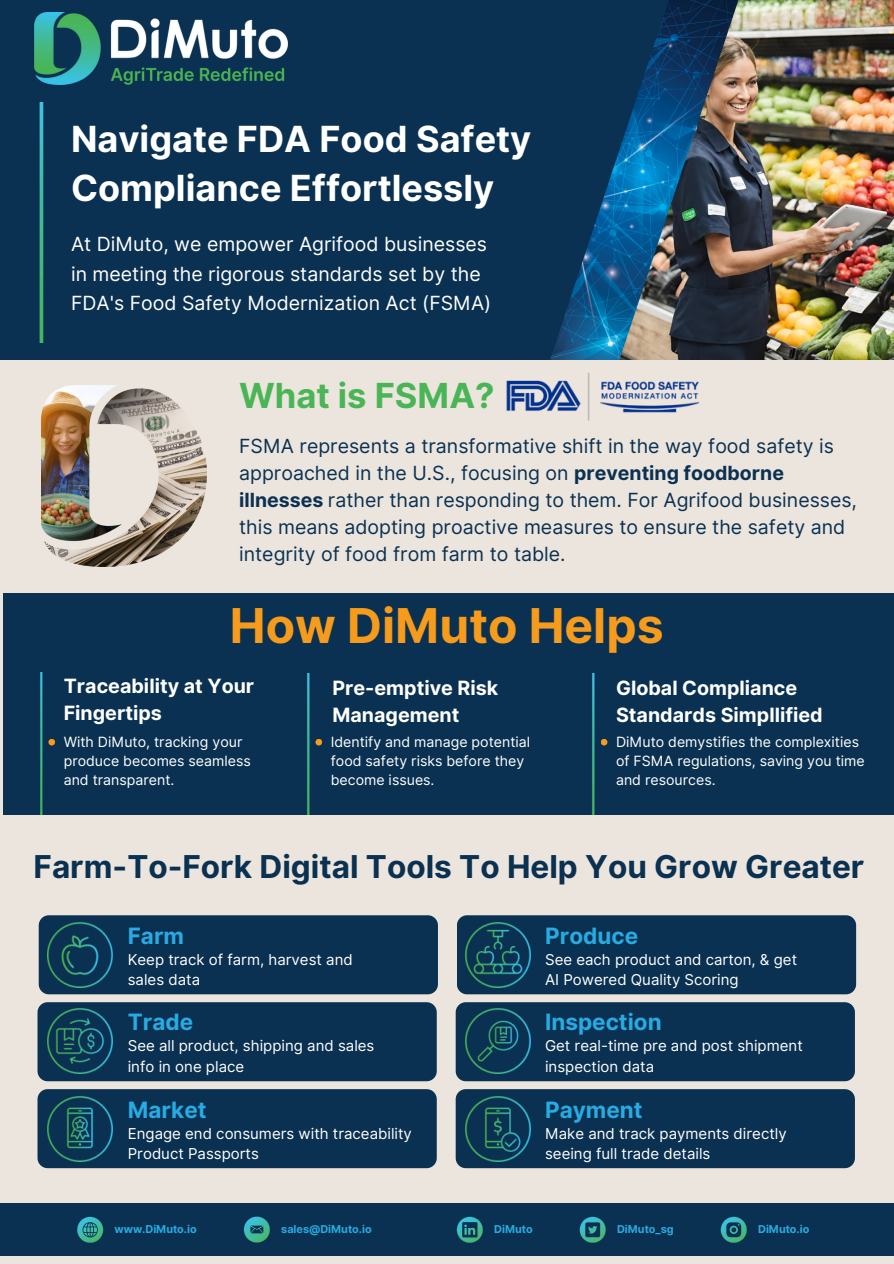
<style>
.page{position:relative;width:894px;height:1264px;background:#fff}
.page>*{position:absolute;margin:0;border:0;box-sizing:border-box;transform-origin:0 0}
.t1{font:700 48px "Inter";color:#f79b1c}
.t2{font:700 36px/49.5px "Inter";color:#fff}
.t3{font:700 34.5px "Inter";color:#4ab556}
.t4{font:700 31.5px "Inter";color:#0a3151}
.t5{font:700 22.5px "Inter";color:#27abe2}
.t6{font:700 19.65px/26.7px "Inter";color:#fff}
.t7{font:19.5px/27px "Inter";color:#0a3151}
.t8{font:19.5px/29.2px "Inter";color:#fff}
.t9{font:15px/20.2px "Inter";color:#fff}
.t10{font:14.1px/19.4px "Inter";color:#fff}
.t11{font:700 10.8px "Inter";color:#27abe2}
.s1{font-weight:700}
</style>
<div class="page">
<div style="left:0;top:0;width:893px;height:1263px;background:#ece5de"></div>
<div style="left:0;top:0;width:892px;height:359px;background:#0a3151"></div>
<img style="left:39px;top:102px;width:5px;height:240px">
<div style="left:0;top:1202px;width:893px;height:53px;background:#0a3151"></div>
<svg style="left:77px;top:1216px;width:26px;height:26px"></svg>
<svg style="left:456px;top:1216px;width:27px;height:26px"></svg>
<svg style="left:579px;top:1216px;width:26px;height:26px"></svg>
<svg style="left:720px;top:1216px;width:26px;height:26px"></svg>
<svg style="left:244px;top:1216px;width:26px;height:26px"></svg>
<img style="left:551px;top:0;width:342px;height:359px">
<img style="left:41px;top:385px;width:166px;height:181px">
<img style="left:504px;top:356px;width:198px;height:65px">
<div style="left:3px;top:593px;width:890px;height:221px;background:#0a3151"></div>
<img style="left:40px;top:673px;width:3px;height:141px">
<img style="left:307px;top:674px;width:3px;height:140px">
<img style="left:592px;top:674px;width:3px;height:140px">
<div style="left:48px;top:738px;width:7px;height:7px;background:#f79b1c;border-radius:50%"></div>
<svg style="left:315px;top:738px;width:7px;height:7px"></svg>
<svg style="left:600px;top:738px;width:7px;height:7px"></svg>
<div style="left:39px;top:915px;width:399px;height:79px;background:#0a3151;border-radius:10px"></div>
<div style="left:457px;top:915px;width:398px;height:79px;background:#0a3151;border-radius:10px"></div>
<div style="left:37px;top:1002px;width:399px;height:79px;background:#0a3151;border-radius:10px"></div>
<div style="left:455px;top:1002px;width:399px;height:79px;background:#0a3151;border-radius:10px"></div>
<div style="left:37px;top:1089px;width:399px;height:79px;background:#0a3151;border-radius:10px"></div>
<div style="left:455px;top:1089px;width:399px;height:79px;background:#0a3151;border-radius:10px"></div>
<img style="left:48px;top:1008px;width:65px;height:65px">
<img style="left:465px;top:922px;width:65px;height:65px">
<img style="left:465px;top:1096px;width:65px;height:65px">
<img style="left:465px;top:1008px;width:65px;height:65px">
<img style="left:48px;top:1096px;width:65px;height:65px">
<img style="left:48px;top:922px;width:65px;height:65px">
<img style="left:35px;top:13px;width:253px;height:72px">
<p class="t2" style="left:71px;top:114px;width:461px">Navigate FDA Food Safety<br>Compliance Effortlessly</p>
<p class="t8" style="left:71px;top:229px;width:421px">At DiMuto, we empower Agrifood businesses in meeting the rigorous standards set by the<br>FDA's Food Safety Modernization Act (FSMA)</p>
<h6 class="t3" style="left:239px;top:374px;width:257px">What is FSMA?</h6>
<p class="t7" style="left:239px;top:432px;width:619px">FSMA represents a transformative shift in the way food safety is approached in the U.S., focusing on <span class="s1">preventing foodborne illnesses</span> rather than responding to them. For Agrifood businesses, this means adopting proactive measures to ensure the safety and integrity of food from farm to table.</p>
<h5 class="t1" style="left:230px;top:596px;width:435px">How DiMuto Helps</h5>
<p class="t6" style="left:64px;top:672px;width:192px">Traceability at Your<br>Fingertips</p>
<h6 class="t10" style="left:64px;top:731px;width:188px">With DiMuto, tracking your produce becomes seamless and transparent.</h6>
<p class="t6" style="left:332px;top:674px;width:167px">Pre-emptive Risk<br>Management</p>
<h5 class="t10" style="left:331px;top:731px;width:201px">Identify and manage potential food safety risks before they become issues.</h5>
<p class="t6" style="left:616px;top:674px;width:208px">Global Compliance<br>Standards Simpllified</p>
<p class="t10" style="left:616px;top:731px;width:250px">DiMuto demystifies the complexities of FSMA regulations, saving you time and resources.</p>
<h4 class="t4" style="left:34px;top:847px;width:832px">Farm-To-Fork Digital Tools To Help You Grow Greater</h4>
<p class="t5" style="left:128px;top:922px;width:58px">Farm</p>
<h4 class="t9" style="left:128px;top:949px;width:226px">Keep track of farm, harvest and</h4>
<p class="t9" style="left:128px;top:969px;width:74px">sales data</p>
<p class="t5" style="left:128px;top:1008px;width:67px">Trade</p>
<p class="t9" style="left:128px;top:1035px;width:248px">See all product, shipping and sales</p>
<p class="t9" style="left:128px;top:1055px;width:118px">info in one place</p>
<p class="t5" style="left:128px;top:1095px;width:80px">Market</p>
<h4 class="t9" style="left:128px;top:1123px;width:285px">Engage end consumers with traceability<br>Product Passports</h4>
<p class="t5" style="left:545px;top:922px;width:94px">Produce</p>
<p class="t9" style="left:545px;top:949px;width:253px">See each product and carton, &amp; get</p>
<h4 class="t9" style="left:545px;top:969px;width:195px">AI Powered Quality Scoring</h4>
<h4 class="t5" style="left:545px;top:1008px;width:118px">Inspection</h4>
<p class="t9" style="left:545px;top:1035px;width:259px">Get real-time pre and post shipment inspection data</p>
<p class="t5" style="left:545px;top:1095px;width:99px">Payment</p>
<p class="t9" style="left:545px;top:1123px;width:243px">Make and track payments directly</p>
<p class="t9" style="left:545px;top:1143px;width:167px">seeing full trade details</p>
<p class="t11" style="left:114px;top:1222px;width:84px">www.DiMuto.io</p>
<p class="t11" style="left:281px;top:1222px;width:92px">sales@DiMuto.io</p>
<p class="t11" style="left:494px;top:1222px;width:40px">DiMuto</p>
<p class="t11" style="left:617px;top:1222px;width:58px">DiMuto_sg</p>
<p class="t11" style="left:758px;top:1222px;width:53px">DiMuto.io</p>
</div>
